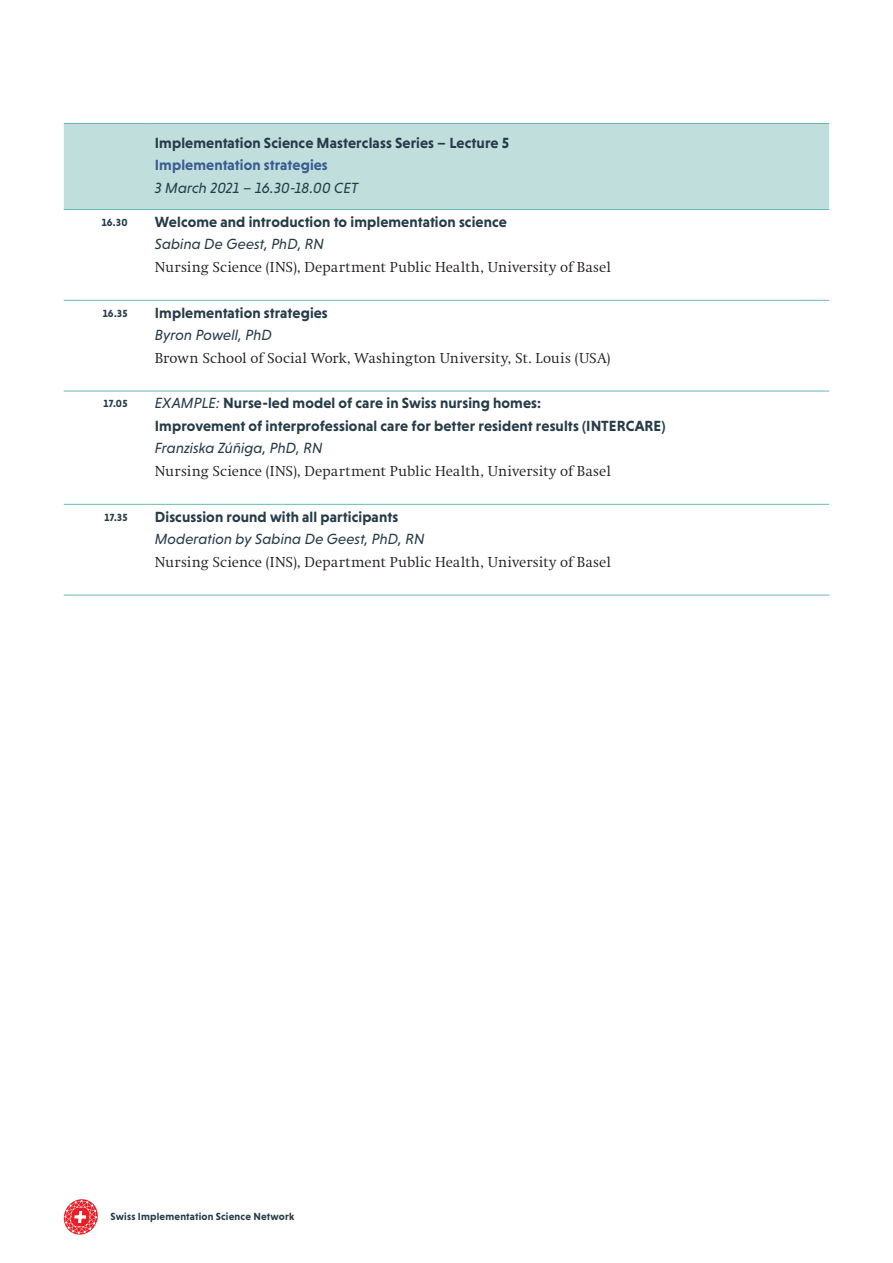
<style>
.page{position:relative;width:893px;height:1263px;background:#fff}
.page>*{position:absolute;margin:0;border:0;box-sizing:border-box;transform-origin:0 0}
.t1{font:700 15px/22.5px "Niveau Grotesk";letter-spacing:.005em;color:#263b48}
.t2{font:300 15px "Swift";color:#231f20}
.t3{font:italic 15px "Niveau Grotesk";letter-spacing:.005em;color:#263b48}
.t4{font:700 15px "Niveau Grotesk";letter-spacing:.005em;color:#3a5b92}
.t5{font:700 10.5px "Niveau Grotesk";letter-spacing:.02em;color:#263b48}
.s1{font-weight:400;font-style:italic}
</style>
<div class="page">
<svg style="left:63px;top:1199px;width:35px;height:36px"></svg>
<div style="left:64px;top:124px;width:765px;height:85px;background:#c0dfdc"></div>
<hr style="left:64px;top:123px;width:85px;height:1px;background:#66b8b3">
<hr style="left:149px;top:123px;width:680px;height:1px;background:#66b8b3">
<hr style="left:64px;top:209px;width:85px;height:1px;background:#66b8b3">
<hr style="left:149px;top:209px;width:680px;height:1px;background:#66b8b3">
<hr style="left:64px;top:300px;width:85px;height:1px;background:#66b8b3">
<hr style="left:149px;top:300px;width:680px;height:1px;background:#66b8b3">
<hr style="left:64px;top:391px;width:85px;height:1px;background:#66b8b3">
<hr style="left:149px;top:391px;width:680px;height:1px;background:#66b8b3">
<hr style="left:64px;top:595px;width:85px;height:1px;background:#66b8b3">
<hr style="left:149px;top:595px;width:680px;height:1px;background:#66b8b3">
<hr style="left:64px;top:504px;width:85px;height:1px;background:#66b8b3">
<hr style="left:149px;top:504px;width:680px;height:1px;background:#66b8b3">
<p class="t1" style="left:155px;top:131px;width:356px">Implementation Science Masterclass Series – Lecture 5</p>
<p class="t4" style="left:155px;top:156px;width:175px">Implementation strategies</p>
<p class="t3" style="left:155px;top:179px;width:205px">3 March 2021 – 16.30-18.00 CET</p>
<p class="t5" style="left:102px;top:216px;width:27px">16.30</p>
<p class="t1" style="left:155px;top:210px;width:354px">Welcome and introduction to implementation science</p>
<p class="t3" style="left:155px;top:236px;width:171px">Sabina De Geest, PhD, RN</p>
<p class="t2" style="left:155px;top:259px;width:458px">Nursing Science (INS), Department Public Health, University of Basel</p>
<p class="t5" style="left:103px;top:307px;width:26px">16.35</p>
<p class="t1" style="left:155px;top:301px;width:175px">Implementation strategies</p>
<p class="t3" style="left:155px;top:326px;width:119px">Byron Powell, PhD</p>
<p class="t2" style="left:155px;top:350px;width:457px">Brown School of Social Work, Washington University, St. Louis (USA)</p>
<p class="t5" style="left:103px;top:398px;width:26px">17.05</p>
<p class="t1" style="left:155px;top:392px;width:512px"><span class="s1">EXAMPLE:</span> Nurse-led model of care in Swiss nursing homes:<br>Improvement of interprofessional care for better resident results (INTERCARE)</p>
<p class="t3" style="left:155px;top:440px;width:169px">Franziska Zúñiga, PhD, RN</p>
<p class="t2" style="left:155px;top:463px;width:458px">Nursing Science (INS), Department Public Health, University of Basel</p>
<p class="t5" style="left:104px;top:511px;width:25px">17.35</p>
<p class="t1" style="left:155px;top:505px;width:245px">Discussion round with all participants</p>
<p class="t3" style="left:155px;top:530px;width:271px">Moderation by Sabina De Geest, PhD, RN</p>
<p class="t2" style="left:155px;top:554px;width:458px">Nursing Science (INS), Department Public Health, University of Basel</p>
<p class="t5" style="left:111px;top:1211px;width:185px">Swiss Implementation Science Network</p>
</div>
